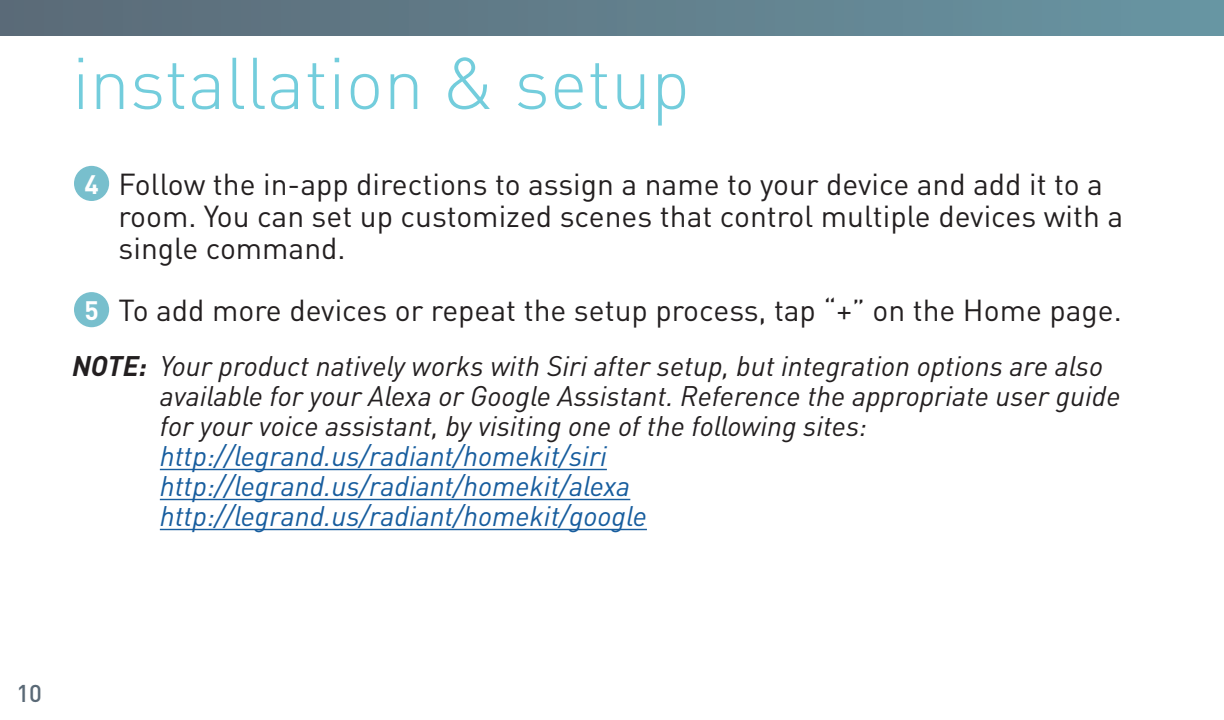
<style>
.page{position:relative;width:1224px;height:720px;background:#fff}
.page>*{position:absolute;margin:0;border:0;box-sizing:border-box;transform-origin:0 0}
.t1{font:300 72px "DIN Pro";color:#73cddc}
.t2{font:30px/32px "DIN Pro";color:#231f20}
.t3{font:italic 28px/30px "DIN Pro";color:#231f20}
.t4{font:italic 28px/30px "DIN Pro";color:#175d9e}
.t5{font:500 24px "DIN Pro";color:#5a6976}
.s1{font-weight:700;font-size:26.4px;color:#fff}
.s2{font-weight:700}
</style>
<div class="page">
<div style="left:0;top:0;width:1224px;height:36px;background:linear-gradient(to right,#5b6976,#6895a2)"></div>
<hr style="left:160px;top:469px;width:447px;height:1px;background:#175d9e">
<hr style="left:160px;top:499px;width:470px;height:1px;background:#175d9e">
<hr style="left:160px;top:529px;width:487px;height:1px;background:#175d9e">
<div style="left:73px;top:165px;width:37px;height:37px;background:#78bfcd;border-radius:50%"></div>
<div style="left:72px;top:164px;width:39px;height:39px;border:2px solid #fff;border-radius:50%"></div>
<div style="left:73px;top:291px;width:37px;height:37px;background:#78bfcd;border-radius:50%"></div>
<div style="left:72px;top:290px;width:39px;height:39px;border:2px solid #fff;border-radius:50%"></div>
<h1 class="t1" style="left:72px;top:34px;width:620px">installation &amp; setup</h1>
<p class="t2" style="left:119px;top:167px;width:1006px;text-indent:-34px"><span class="s1">4</span> Follow the in-app directions to assign a name to your device and add it to a room. You can set up customized scenes that control multiple devices with a single command.</p>
<p class="t2" style="left:84px;top:293px;width:1034px"><span class="s1">5</span> To add more devices or repeat the setup process, tap “+” on the Home page.</p>
<p class="t3" style="left:160px;top:350px;width:962px;text-indent:-88px"><span class="s2">NOTE:</span> Your product natively works with Siri after setup, but integration options are also available for your Alexa or Google Assistant. Reference the appropriate user guide for your voice assistant, by visiting one of the following sites:</p>
<p class="t4" style="left:160px;top:440px;width:489px">http://legrand.us/radiant/homekit/siri http://legrand.us/radiant/homekit/alexa http://legrand.us/radiant/homekit/google</p>
<p class="t5" style="left:16px;top:677px;width:27px">10</p>
</div>
